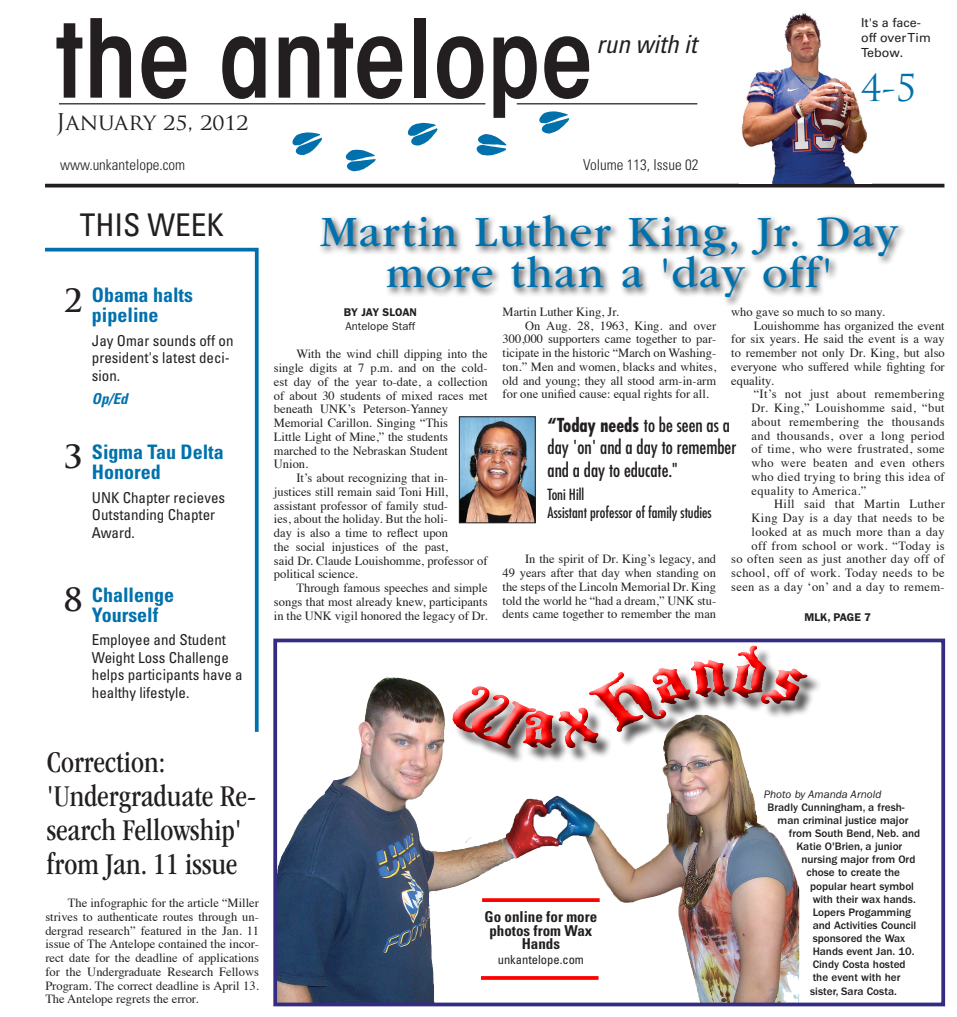
<style>
.page{position:relative;width:957px;height:1017px;background:#fff}
.page>*{position:absolute;margin:0;border:0;box-sizing:border-box;transform-origin:0 0}
.t1{font:600 condensed 107.5px "ITC Avant Garde Std";color:#231f20}
.Feature_head_regular{font:45px "ITC Garamond Std";letter-spacing:.03em;color:#0071ad}
.t2{font:36.25px "Trajan Pro";color:#0071ad}
.Feature_head_condens{font:condensed 31.25px/33.8px "ITC Garamond Std";color:#231f20}
.Body_Paragraph{font:condensed 31.25px "Univers LT Std";color:#231f20}
.t3{font:700 31.25px "Trajan Pro";color:#231f20}
.t4{font:italic condensed 25px "Univers LT Std";color:#231f20}
.t5{font:22.5px "Trajan Pro";color:#231f20}
.Teaser_text{font:700 condensed 20px/20px "Univers LT Std";color:#0071ad}
.Pull_quote_text{font:condensed 18.75px/22.5px "Futura Std";color:#231f20}
.Teaser_text-2{font:condensed 15px/17.5px "Univers LT Std";color:#231f20}
.t6{font:300 condensed 15px "Univers LT Std";color:#231f20}
.Quote_credit_line_2{font:condensed 15px "Futura Std";color:#231f20}
.Teaser_text-3{font:700 condensed 15px/13.8px "Univers LT Std";color:#231f20;text-align:center}
.Quote_credit_line_1{font:condensed 15px "Futura Std";color:#231f20}
.Teaser_text-4{font:italic 700 condensed 15px "Univers LT Std";color:#0071ad}
.Body_text{font:12.5px/13.8px "Times";color:#231f20;text-align:justify}
.Body_text-2{font:12.5px/13.8px "Times";letter-spacing:.03em;color:#231f20;text-align:right}
.t7{font:12.5px/15px "Univers LT Std";color:#231f20}
.Teaser_page{font:condensed 12.5px "Univers LT Std";color:#231f20}
.Photo_credit{font:500 11.25px "ITC Franklin Gothic Std";color:#231f20}
.Photo_credit-2{font:italic 11.25px "ITC Franklin Gothic Std";color:#231f20}
.By_line_credit{font:11.25px "ITC Franklin Gothic Std";color:#231f20}
.By_line_name{font:600 11.25px "ITC Franklin Gothic Std";color:#231f20}
.Jump_to{font:600 11.25px "ITC Franklin Gothic Std";color:#231f20}
.s1{font-weight:700}
</style>
<div class="page">
<svg style="left:45px;top:247px;width:214px;height:485px"></svg>
<svg style="left:45px;top:184px;width:899px;height:4px;background:#3e3a3b"></svg>
<svg style="left:59px;top:103px;width:639px;height:69px"></svg>
<hr style="left:516px;top:103px;width:181px;height:1px;background:#231f20">
<img style="left:741px;top:13px;width:127px;height:171px">
<div style="left:317px;top:212px;width:590px;height:96px;background:#231f20;opacity:.85"></div>
<img style="left:461px;top:418px;width:72px;height:103px">
<div style="left:459px;top:416px;width:76px;height:107px;border:1px solid #231f20"></div>
<img style="left:278px;top:677px;width:521px;height:324px">
<svg style="left:482px;top:898px;width:117px;height:4px"></svg>
<svg style="left:481px;top:976px;width:117px;height:4px"></svg>
<div style="left:454px;top:648px;width:368px;height:116px;background:#231f20;opacity:.75"></div>
<div style="left:444px;top:638px;width:371px;height:118px;background:#fff;opacity:.75"></div>
<div style="left:450px;top:644px;width:358px;height:105px;background:#231f20;opacity:.75"></div>
<div style="left:273px;top:639px;width:671px;height:367px;border:4px solid #342c81"></div>
<p class="t1" style="left:55px;top:-8px;width:539px">the antelope</p>
<p class="t5" style="left:56px;top:108px;width:194px">JANUARY 25, 2012</p>
<p class="t4" style="left:596px;top:29px;width:101px">run with it</p>
<p class="t6" style="left:60px;top:156px;width:127px">www.unkantelope.com</p>
<p class="t6" style="left:583px;top:156px;width:117px">Volume 113, Issue 02</p>
<p class="t7" style="left:860px;top:15px;width:71px">It's a face&shy;off over Tim<br>Tebow.</p>
<p class="t2" style="left:860px;top:64px;width:57px">4-5</p>
<p class="Body_Paragraph" style="left:80px;top:205px;width:146px">THIS WEEK</p>
<p class="t3" style="left:64px;top:281px;width:20px">2</p>
<p class="Teaser_text" style="left:92px;top:285px;width:103px">Obama halts</p>
<p class="Teaser_text" style="left:92px;top:305px;width:68px">pipeline</p>
<p class="Teaser_text-2" style="left:92px;top:331px;width:143px">Jay Omar sounds off on president's latest deci&shy;sion.</p>
<p class="Teaser_text-4" style="left:92px;top:389px;width:37px">Op/Ed</p>
<p class="t3" style="left:64px;top:438px;width:20px">3</p>
<p class="Teaser_text" style="left:92px;top:442px;width:133px">Sigma Tau Delta<br>Honored</p>
<p class="Teaser_text-2" style="left:92px;top:488px;width:135px">UNK Chapter recieves<br>Outstanding Chapter<br>Award.</p>
<p class="t3" style="left:64px;top:580px;width:20px">8</p>
<p class="Teaser_text" style="left:92px;top:585px;width:84px">Challenge</p>
<p class="Teaser_text" style="left:92px;top:605px;width:68px">Yourself</p>
<p class="Teaser_text-2" style="left:92px;top:631px;width:152px">Employee and Student<br>Weight Loss Challenge helps participants have a healthy lifestyle.</p>
<p class="Feature_head_regular" style="left:320px;top:207px;width:579px">Martin Luther King, Jr. Day</p>
<p class="Feature_head_regular" style="left:386px;top:249px;width:447px">more than a 'day off'</p>
<p class="By_line_name" style="left:344px;top:306px;width:75px">BY JAY SLOAN</p>
<p class="By_line_credit" style="left:345px;top:320px;width:71px">Antelope Staff</p>
<p class="Body_text" style="left:502px;top:304px;width:118px">Martin Luther King, Jr.</p>
<p class="Body_text" style="left:502px;top:317px;width:215px;text-indent:22px">On Aug. 28, 1963, King. and over 300,000 supporters came together to par&shy;ticipate in the historic “March on Washing&shy;ton.” Men and women, blacks and whites, old and young; they all stood arm-in-arm for one unified cause: equal rights for all.</p>
<p class="Body_text" style="left:731px;top:304px;width:155px">who gave so much to so many.</p>
<p class="Body_text" style="left:731px;top:317px;width:215px;text-indent:22px">Louishomme has organized the event for six years. He said the event is a way to remember not only Dr. King, but also everyone who suffered while fighting for equality.</p>
<p class="Body_text" style="left:751px;top:386px;width:195px">“It’s not just about remembering Dr. King,” Louishomme said, “but about remembering the thousands and thousands, over a long period of time, who were frustrated, some who were beaten and even others who died trying to bring this idea of equality to America.”</p>
<p class="Body_text-2" style="left:731px;top:496px;width:215px">Hill said that Martin Luther<br>King Day is a day that needs to be looked at as much more than a day<br>off from school or work. “Today is<br>so often seen as just another day off of school, off of work. Today needs to be seen as a day ‘on’ and a day to remem-</p>
<p class="Body_text" style="left:274px;top:346px;width:215px;text-align:left;text-indent:22px">With the wind chill dipping into the single digits at 7 p.m. and on the cold&shy;est day of the year to-date, a collection of about 30 students of mixed races met beneath UNK’s Peterson-Yanney<br>Memorial Carillon. Singing “This<br>Little Light of Mine,” the students marched to the Nebraskan Student<br>Union.</p>
<p class="Body_text" style="left:274px;top:470px;width:215px;text-align:left;text-indent:22px">It’s about recognizing that in&shy;justices still remain said Toni Hill, assistant professor of family stud-<br>ies, about the holiday. But the holi-<br>day is also a time to reflect upon<br>the social injustices of the past,<br>said Dr. Claude Louishomme, professor of political science.</p>
<p class="Body_text" style="left:274px;top:580px;width:215px;text-indent:22px">Through famous speeches and simple songs that most already knew, participants in the UNK vigil honored the legacy of Dr.</p>
<p class="Pull_quote_text" style="left:547px;top:413px;width:190px"><span class="s1">“Today needs</span> to be seen as a day 'on' and a day to remember and a day to educate."</p>
<p class="Quote_credit_line_1" style="left:547px;top:486px;width:38px">Toni Hill</p>
<p class="Quote_credit_line_2" style="left:547px;top:504px;width:166px">Assistant professor of family studies</p>
<p class="Body_text" style="left:502px;top:551px;width:215px;text-indent:22px">In the spirit of Dr. King’s legacy, and 49 years after that day when standing on the steps of the Lincoln Memorial Dr. King told the world he “had a dream,” UNK stu&shy;dents came together to remember the man</p>
<p class="Jump_to" style="left:804px;top:611px;width:68px">MLK, PAGE 7</p>
<p class="Feature_head_condens" style="left:47px;top:746px;width:120px">Correction:</p>
<p class="Feature_head_condens" style="left:47px;top:780px;width:211px">'Undergraduate Re&shy;search Fellowship' from Jan. 11 issue</p>
<p class="Body_text" style="left:45px;top:895px;width:215px;text-indent:22px">The infographic for the article “Miller strives to authenticate routes through un&shy;dergrad research” featured in the Jan. 11 issue of The Antelope contained the incor&shy;rect date for the deadline of applications for the Undergraduate Research Fellows Program. The correct deadline is April 13.<br>The Antelope regrets the error.</p>
<p class="Teaser_text-3" style="left:484px;top:909px;width:114px">Go online for more photos from Wax<br>Hands</p>
<p class="Teaser_page" style="left:497px;top:952px;width:88px">unkantelope.com</p>
<p class="Photo_credit-2" style="left:763px;top:788px;width:119px">Photo by Amanda Arnold</p>
<p class="Photo_credit" style="left:767px;top:801px;width:139px">Bradly Cunningham, a fresh-</p>
<p class="Photo_credit" style="left:777px;top:814px;width:132px">man criminal justice major</p>
<p class="Photo_credit" style="left:788px;top:827px;width:133px">from South Bend, Neb. and</p>
<p class="Photo_credit" style="left:796px;top:840px;width:107px">Katie O'Brien, a junior</p>
<p class="Photo_credit" style="left:801px;top:853px;width:115px">nursing major from Ord</p>
<p class="Photo_credit" style="left:806px;top:866px;width:95px">chose to create the</p>
<p class="Photo_credit" style="left:810px;top:879px;width:105px">popular heart symbol</p>
<p class="Photo_credit" style="left:812px;top:893px;width:105px">with their wax hands.</p>
<p class="Photo_credit" style="left:812px;top:906px;width:100px">Lopers Progamming</p>
<p class="Photo_credit" style="left:812px;top:919px;width:105px">and Activities Council</p>
<p class="Photo_credit" style="left:812px;top:932px;width:94px">sponsored the Wax</p>
<p class="Photo_credit" style="left:812px;top:945px;width:103px">Hands event Jan. 10.</p>
<p class="Photo_credit" style="left:812px;top:958px;width:94px">Cindy Costa hosted</p>
<p class="Photo_credit" style="left:812px;top:971px;width:89px">the event with her</p>
<p class="Photo_credit" style="left:810px;top:984px;width:88px">sister, Sara Costa.</p>
</div>
